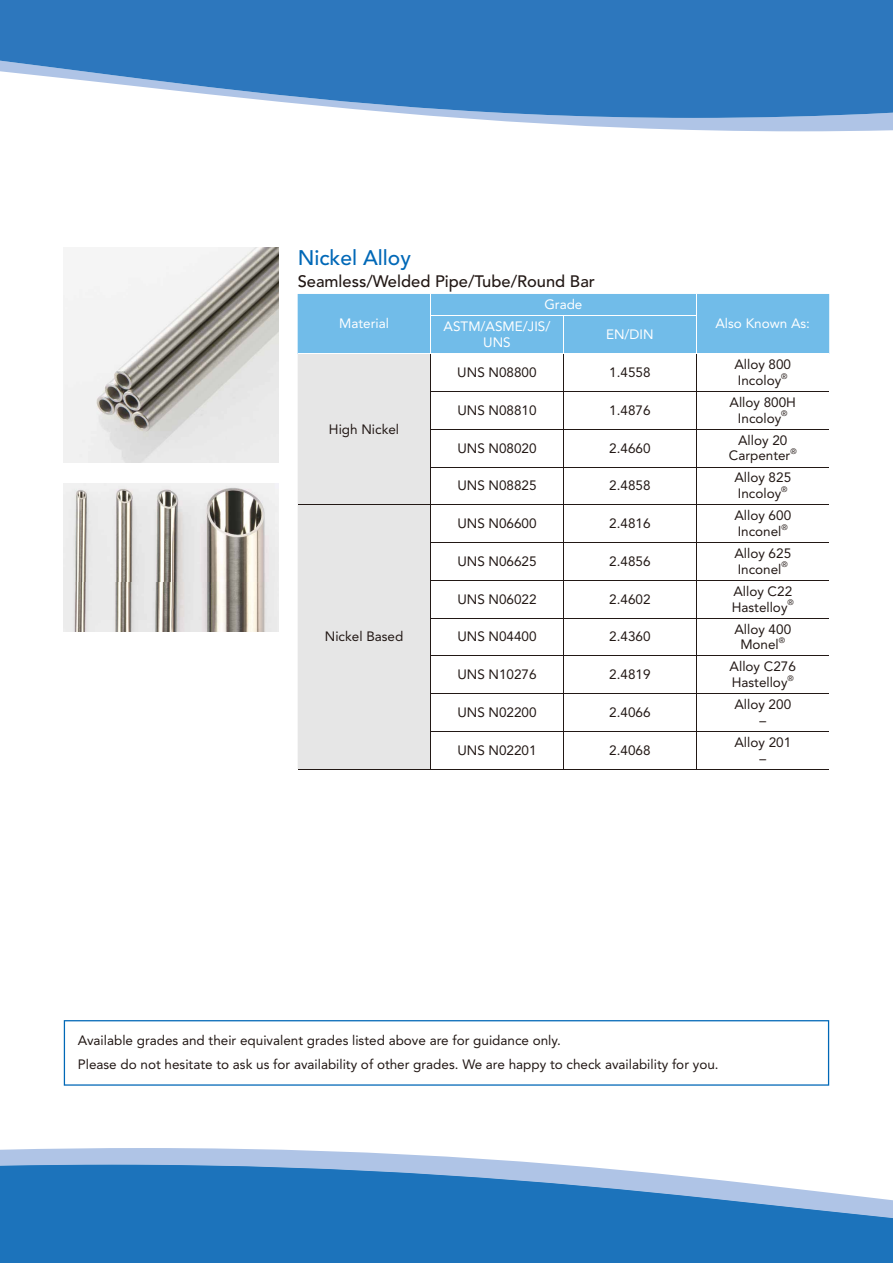
<style>
.page{position:relative;width:893px;height:1263px;background:#fff}
.page>*{position:absolute;margin:0;border:0;box-sizing:border-box;transform-origin:0 0}
.t1{font:500 21px "Avenir LT Std";color:#0068b7}
.t2{font:500 16.5px "Avenir LT Std";color:#221815}
.t3{font:13.5px/15.8px "Avenir LT Std";color:#221815}
.t4{font:13.5px/22px "Avenir LT Std";color:#fff}
.t5{font:7.8px "Avenir LT Std";color:#221815}
</style>
<div class="page">
<svg style="left:462px;top:118px;width:431px;height:13px;fill:#afc4e6"></svg>
<svg style="left:0;top:0;width:893px;height:118px;background:#4687c5"></svg>
<svg style="left:0;top:1148px;width:562px;height:17px;fill:#afc4e6"></svg>
<svg style="left:0;top:1165px;width:893px;height:98px;background:#3984c3"></svg>
<div style="left:298px;top:354px;width:132px;height:415px;background:#e6e6e6"></div>
<hr style="left:430px;top:467px;width:133px;height:1px;background:#221815">
<hr style="left:563px;top:467px;width:133px;height:1px;background:#221815">
<hr style="left:696px;top:467px;width:133px;height:1px;background:#221815">
<hr style="left:298px;top:504px;width:133px;height:1px;background:#221815">
<hr style="left:431px;top:504px;width:132px;height:1px;background:#221815">
<hr style="left:563px;top:504px;width:133px;height:1px;background:#221815">
<hr style="left:696px;top:504px;width:133px;height:1px;background:#221815">
<hr style="left:430px;top:542px;width:133px;height:1px;background:#221815">
<hr style="left:563px;top:542px;width:133px;height:1px;background:#221815">
<hr style="left:696px;top:542px;width:133px;height:1px;background:#221815">
<hr style="left:430px;top:580px;width:133px;height:1px;background:#221815">
<hr style="left:563px;top:580px;width:133px;height:1px;background:#221815">
<hr style="left:696px;top:580px;width:133px;height:1px;background:#221815">
<hr style="left:430px;top:618px;width:133px;height:1px;background:#221815">
<hr style="left:563px;top:618px;width:133px;height:1px;background:#221815">
<hr style="left:696px;top:618px;width:133px;height:1px;background:#221815">
<hr style="left:430px;top:655px;width:133px;height:1px;background:#221815">
<hr style="left:563px;top:655px;width:133px;height:1px;background:#221815">
<hr style="left:696px;top:655px;width:133px;height:1px;background:#221815">
<hr style="left:430px;top:693px;width:133px;height:1px;background:#221815">
<hr style="left:563px;top:693px;width:133px;height:1px;background:#221815">
<hr style="left:696px;top:693px;width:133px;height:1px;background:#221815">
<hr style="left:430px;top:731px;width:133px;height:1px;background:#221815">
<hr style="left:563px;top:731px;width:133px;height:1px;background:#221815">
<hr style="left:696px;top:731px;width:133px;height:1px;background:#221815">
<hr style="left:298px;top:769px;width:133px;height:1px;background:#221815">
<hr style="left:431px;top:769px;width:132px;height:1px;background:#221815">
<hr style="left:563px;top:769px;width:133px;height:1px;background:#221815">
<hr style="left:696px;top:769px;width:133px;height:1px;background:#221815">
<hr style="left:430px;top:391px;width:133px;height:1px;background:#221815">
<hr style="left:563px;top:391px;width:133px;height:1px;background:#221815">
<hr style="left:696px;top:391px;width:133px;height:1px;background:#221815">
<hr style="left:430px;top:429px;width:133px;height:1px;background:#221815">
<hr style="left:563px;top:429px;width:133px;height:1px;background:#221815">
<hr style="left:696px;top:429px;width:133px;height:1px;background:#221815">
<div style="left:298px;top:294px;width:531px;height:59px;background:#71bce9"></div>
<hr style="left:430px;top:354px;width:1px;height:37px;background:#221815">
<hr style="left:563px;top:354px;width:1px;height:37px;background:#221815">
<hr style="left:696px;top:354px;width:1px;height:37px;background:#221815">
<hr style="left:430px;top:392px;width:1px;height:37px;background:#221815">
<hr style="left:563px;top:392px;width:1px;height:37px;background:#221815">
<hr style="left:696px;top:392px;width:1px;height:37px;background:#221815">
<hr style="left:430px;top:430px;width:1px;height:37px;background:#221815">
<hr style="left:563px;top:430px;width:1px;height:37px;background:#221815">
<hr style="left:696px;top:430px;width:1px;height:37px;background:#221815">
<hr style="left:430px;top:467px;width:1px;height:37px;background:#221815">
<hr style="left:563px;top:467px;width:1px;height:37px;background:#221815">
<hr style="left:696px;top:467px;width:1px;height:37px;background:#221815">
<hr style="left:430px;top:505px;width:1px;height:37px;background:#221815">
<hr style="left:563px;top:505px;width:1px;height:37px;background:#221815">
<hr style="left:696px;top:505px;width:1px;height:37px;background:#221815">
<hr style="left:430px;top:543px;width:1px;height:37px;background:#221815">
<hr style="left:563px;top:543px;width:1px;height:37px;background:#221815">
<hr style="left:696px;top:543px;width:1px;height:37px;background:#221815">
<hr style="left:430px;top:581px;width:1px;height:37px;background:#221815">
<hr style="left:563px;top:581px;width:1px;height:37px;background:#221815">
<hr style="left:696px;top:581px;width:1px;height:37px;background:#221815">
<hr style="left:430px;top:618px;width:1px;height:37px;background:#221815">
<hr style="left:563px;top:618px;width:1px;height:37px;background:#221815">
<hr style="left:696px;top:618px;width:1px;height:37px;background:#221815">
<hr style="left:430px;top:656px;width:1px;height:37px;background:#221815">
<hr style="left:563px;top:656px;width:1px;height:37px;background:#221815">
<hr style="left:696px;top:656px;width:1px;height:37px;background:#221815">
<hr style="left:430px;top:694px;width:1px;height:37px;background:#221815">
<hr style="left:563px;top:694px;width:1px;height:37px;background:#221815">
<hr style="left:696px;top:694px;width:1px;height:37px;background:#221815">
<hr style="left:430px;top:732px;width:1px;height:37px;background:#221815">
<hr style="left:563px;top:732px;width:1px;height:37px;background:#221815">
<hr style="left:696px;top:732px;width:1px;height:37px;background:#221815">
<img style="left:64px;top:248px;width:215px;height:214px">
<img style="left:64px;top:484px;width:215px;height:147px">
<svg style="left:64px;top:1020px;width:765px;height:66px"></svg>
<h1 class="t1" style="left:298px;top:246px;width:115px">Nickel Alloy</h1>
<p class="t2" style="left:298px;top:272px;width:299px">Seamless/Welded Pipe/Tube/Round Bar</p>
<p class="t4" style="left:339px;top:313px;width:51px">Material</p>
<p class="t4" style="left:444px;top:294px;width:140px;text-indent:101px">Grade<br>ASTM/ASME/JIS/</p>
<p class="t4" style="left:483px;top:332px;width:29px">UNS</p>
<p class="t4" style="left:606px;top:324px;width:49px">EN/DIN</p>
<p class="t4" style="left:715px;top:313px;width:96px">Also Known As:</p>
<p class="t3" style="left:329px;top:421px;width:72px">High Nickel</p>
<p class="t3" style="left:325px;top:629px;width:80px">Nickel Based</p>
<p class="t3" style="left:457px;top:365px;width:81px">UNS N08800</p>
<p class="t3" style="left:609px;top:365px;width:43px">1.4558</p>
<p class="t3" style="left:734px;top:357px;width:58px">Alloy 800<br>Incoloy</p>
<p class="t5" style="left:781px;top:371px;width:8px">®</p>
<p class="t3" style="left:457px;top:402px;width:81px">UNS N08810</p>
<p class="t3" style="left:609px;top:402px;width:43px">1.4876</p>
<p class="t3" style="left:729px;top:394px;width:68px;text-align:center">Alloy 800H<br>Incoloy</p>
<p class="t5" style="left:781px;top:409px;width:8px">®</p>
<p class="t3" style="left:457px;top:440px;width:81px">UNS N08020</p>
<p class="t3" style="left:609px;top:440px;width:43px">2.4660</p>
<p class="t3" style="left:729px;top:432px;width:63px;text-align:center">Alloy 20<br>Carpenter</p>
<p class="t5" style="left:790px;top:447px;width:8px">®</p>
<p class="t3" style="left:457px;top:478px;width:81px">UNS N08825</p>
<p class="t3" style="left:609px;top:478px;width:43px">2.4858</p>
<p class="t3" style="left:734px;top:470px;width:58px">Alloy 825<br>Incoloy</p>
<p class="t5" style="left:781px;top:485px;width:8px">®</p>
<p class="t3" style="left:457px;top:516px;width:81px">UNS N06600</p>
<p class="t3" style="left:609px;top:516px;width:43px">2.4816</p>
<p class="t3" style="left:734px;top:508px;width:58px">Alloy 600<br>Inconel</p>
<p class="t5" style="left:781px;top:522px;width:8px">®</p>
<p class="t3" style="left:457px;top:553px;width:81px">UNS N06625</p>
<p class="t3" style="left:609px;top:553px;width:43px">2.4856</p>
<p class="t3" style="left:734px;top:545px;width:58px">Alloy 625<br>Inconel</p>
<p class="t5" style="left:781px;top:560px;width:8px">®</p>
<p class="t3" style="left:457px;top:591px;width:81px">UNS N06022</p>
<p class="t3" style="left:609px;top:591px;width:43px">2.4602</p>
<p class="t3" style="left:732px;top:583px;width:62px">Alloy C22<br>Hastelloy</p>
<p class="t5" style="left:787px;top:598px;width:8px">®</p>
<p class="t3" style="left:457px;top:629px;width:81px">UNS N04400</p>
<p class="t3" style="left:609px;top:629px;width:43px">2.4360</p>
<p class="t3" style="left:734px;top:621px;width:58px;text-align:center">Alloy 400<br>Monel</p>
<p class="t5" style="left:779px;top:636px;width:8px">®</p>
<p class="t3" style="left:457px;top:667px;width:81px">UNS N10276</p>
<p class="t3" style="left:609px;top:667px;width:43px">2.4819</p>
<p class="t3" style="left:730px;top:659px;width:68px">Alloy C276<br>Hastelloy</p>
<p class="t5" style="left:787px;top:673px;width:8px">®</p>
<p class="t3" style="left:457px;top:704px;width:81px">UNS N02200</p>
<p class="t3" style="left:609px;top:704px;width:43px">2.4066</p>
<p class="t3" style="left:734px;top:696px;width:58px;text-align:center">Alloy 200 –</p>
<p class="t3" style="left:457px;top:742px;width:81px">UNS N02201</p>
<p class="t3" style="left:609px;top:742px;width:43px">2.4068</p>
<p class="t3" style="left:734px;top:734px;width:58px;text-align:center">Alloy 201 –</p>
<p class="t3" style="left:78px;top:1029px;width:642px;line-height:24px">Available grades and their equivalent grades listed above are for guidance only.<br>Please do not hesitate to ask us for availability of other grades. We are happy to check availability for you.</p>
</div>
